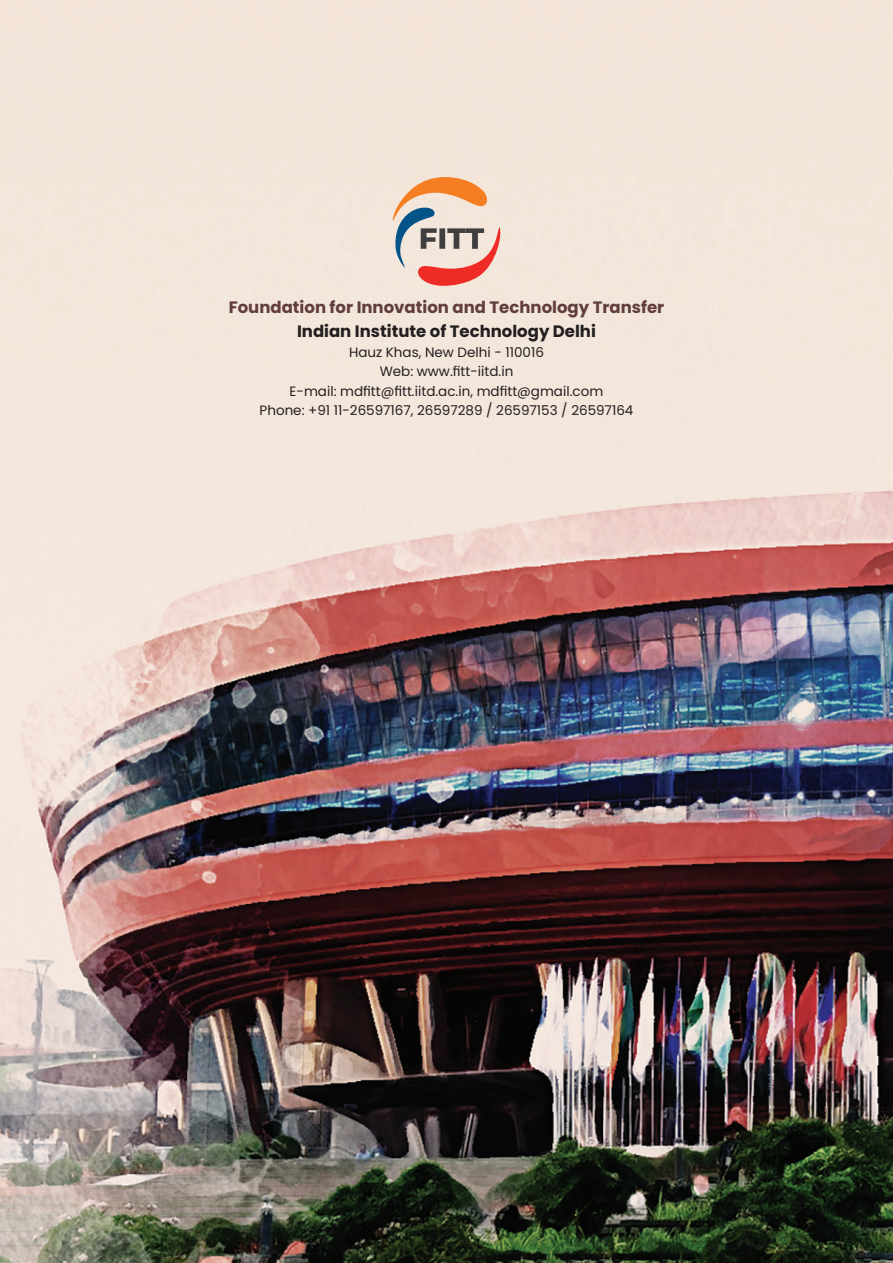
<style>
.page{position:relative;width:893px;height:1263px;background:#fff}
.page>*{position:absolute;margin:0;border:0;box-sizing:border-box;transform-origin:0 0}
.t1{font:700 16.5px "Poppins";color:#613d3c}
.t2{font:700 16.5px "Poppins";color:#231f20}
.t3{font:13.5px "Poppins";color:#231f20}
</style>
<div class="page">
<img style="left:0;top:0;width:893px;height:1263px">
<svg style="left:393px;top:173px;width:110px;height:118px;background:#debaa9"></svg>
<p class="t1" style="left:229px;top:298px;width:437px">Foundation for Innovation and Technology Transfer</p>
<p class="t2" style="left:297px;top:322px;width:300px">Indian Institute of Technology Delhi</p>
<p class="t3" style="left:349px;top:344px;width:196px">Hauz Khas, New Delhi - 110016</p>
<p class="t3" style="left:380px;top:364px;width:135px">Web: www.fitt-iitd.in</p>
<p class="t3" style="left:290px;top:383px;width:315px">E-mail: mdfitt@fitt.iitd.ac.in, mdfitt@gmail.com</p>
<p class="t3" style="left:260px;top:403px;width:375px">Phone: +91 11-26597167, 26597289 / 26597153 / 26597164</p>
</div>
